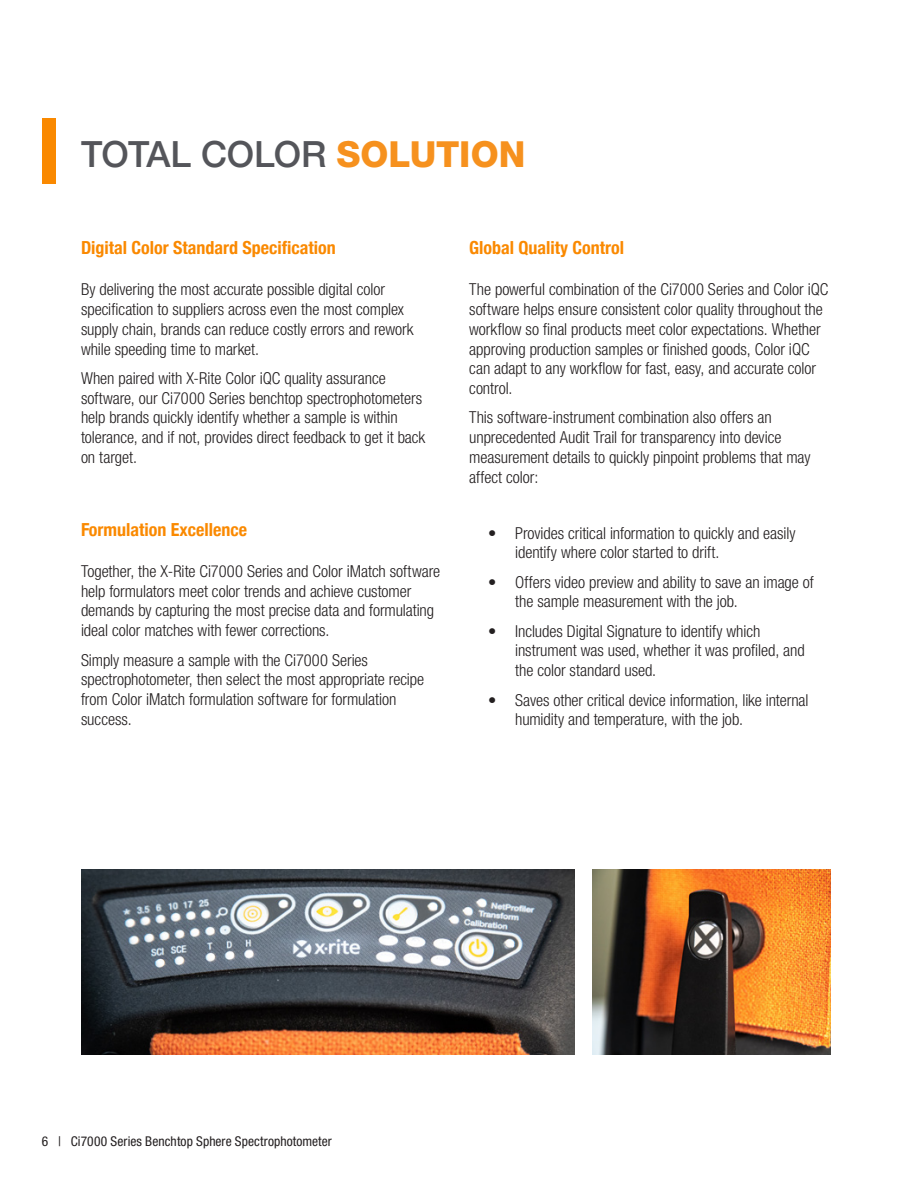
<style>
.page{position:relative;width:918px;height:1188px;background:#fff}
.page>*{position:absolute;margin:0;border:0;box-sizing:border-box;transform-origin:0 0}
.SellSheet-H1__title{font:500 36px "Helvetica Neue";letter-spacing:-.015em;color:#54555a}
.t1{font:700 condensed 18px "Helvetica Neue";color:#fa8900}
._5maintext{font:300 condensed 16.5px/19.8px "Helvetica Neue";letter-spacing:-.005em;color:#231f20}
.t2{font:condensed 13.5px "Helvetica Neue";letter-spacing:.005em;color:#231f20}
.s1{font-weight:800;color:#f6911e}
</style>
<div class="page">
<div style="left:42px;top:118px;width:13px;height:65px;background:#fa8900"></div>
<img style="left:81px;top:870px;width:494px;height:185px">
<img style="left:593px;top:870px;width:238px;height:185px">
<p class="SellSheet-H1__title" style="left:81px;top:125px;width:446px">TOTAL COLOR <span class="s1">SOLUTION</span></p>
<p class="t1" style="left:81px;top:233px;width:256px">Digital Color Standard Specification</p>
<p class="_5maintext" style="left:81px;top:279px;width:334px">By delivering the most accurate possible digital color specification to suppliers across even the most complex supply chain, brands can reduce costly errors and rework while speeding time to market.</p>
<p class="_5maintext" style="left:81px;top:368px;width:346px">When paired with X-Rite Color iQC quality assurance software, our Ci7000 Series benchtop spectrophotometers help brands quickly identify whether a sample is within tolerance, and if not, provides direct feedback to get it back on target.</p>
<p class="t1" style="left:81px;top:515px;width:168px">Formulation Excellence</p>
<p class="_5maintext" style="left:81px;top:561px;width:361px">Together, the X-Rite Ci7000 Series and Color iMatch software help formulators meet color trends and achieve customer demands by capturing the most precise data and formulating ideal color matches with fewer corrections.</p>
<p class="_5maintext" style="left:81px;top:650px;width:345px">Simply measure a sample with the Ci7000 Series spectrophotometer, then select the most appropriate recipe from Color iMatch formulation software for formulation success.</p>
<p class="t1" style="left:469px;top:233px;width:156px">Global Quality Control</p>
<p class="_5maintext" style="left:469px;top:279px;width:361px">The powerful combination of the Ci7000 Series and Color iQC software helps ensure consistent color quality throughout the workflow so final products meet color expectations. Whether approving production samples or finished goods, Color iQC can adapt to any workflow for fast, easy, and accurate color control.</p>
<p class="_5maintext" style="left:469px;top:408px;width:343px">This software-instrument combination also offers an unprecedented Audit Trail for transparency into device measurement details to quickly pinpoint problems that may affect color:</p>
<p class="_5maintext" style="left:515px;top:523px;width:282px;text-indent:-27px">• Provides critical information to quickly and easily identify where color started to drift.</p>
<p class="_5maintext" style="left:515px;top:572px;width:300px;text-indent:-27px">• Offers video preview and ability to save an image of the sample measurement with the job.</p>
<p class="_5maintext" style="left:515px;top:621px;width:291px;text-indent:-27px">• Includes Digital Signature to identify which instrument was used, whether it was profiled, and the color standard used.</p>
<p class="_5maintext" style="left:515px;top:690px;width:295px;text-indent:-27px">• Saves other critical device information, like internal humidity and temperature, with the job.</p>
<p class="t2" style="left:42px;top:1134px;width:292px">6 | Ci7000 Series Benchtop Sphere Spectrophotometer</p>
</div>
